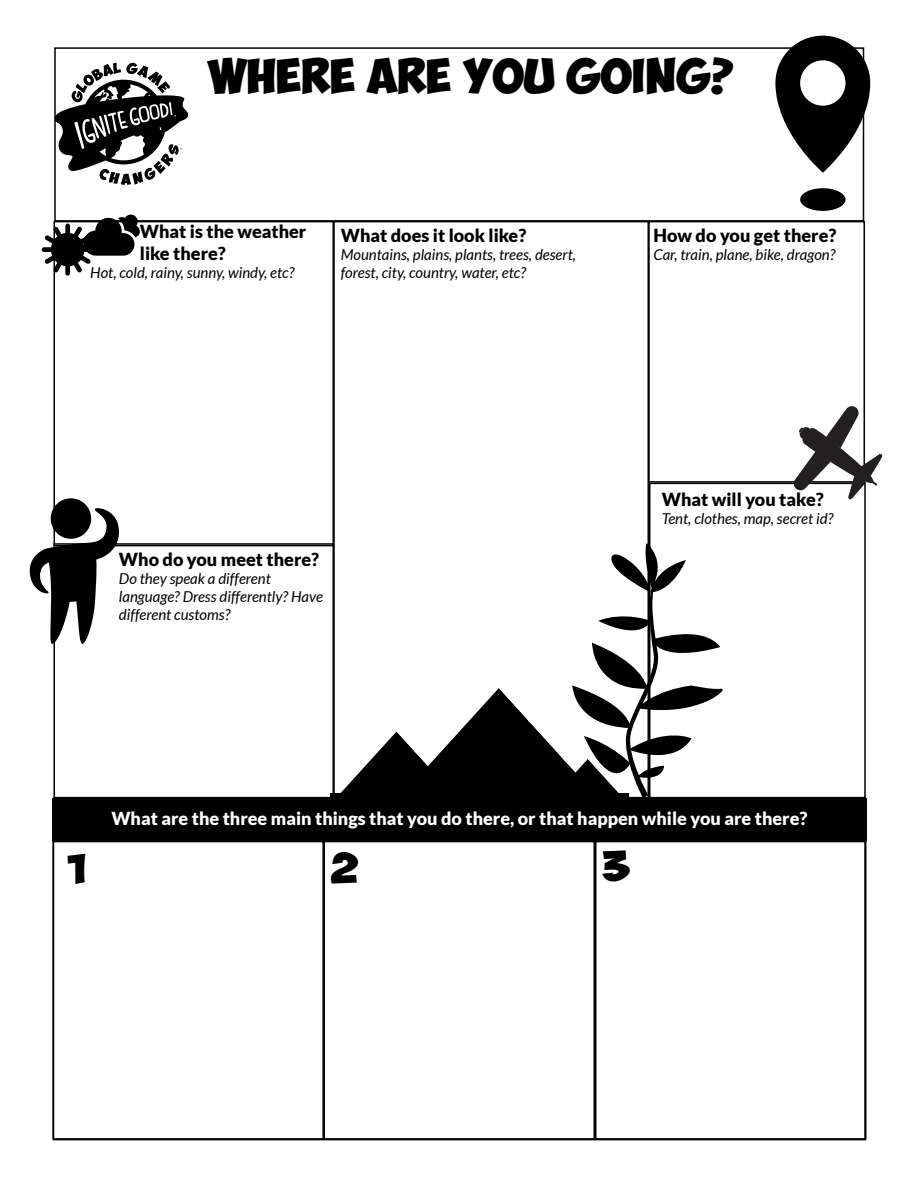
<style>
.page{position:relative;width:918px;height:1188px;background:#fff}
.page>*{position:absolute;margin:0;border:0;box-sizing:border-box;transform-origin:0 0}
.t1{font:700 34.5px "Obelix Pro";color:#000}
.t2{font:700 30px "Obelix Pro";color:#000}
.t3{font:900 18px/21.6px "Lato";color:#000}
.t4{font:900 18px "Lato";color:#fff}
.t5{font:italic 15px/18px "Lato";color:#000}
</style>
<div class="page">
<div style="left:52px;top:798px;width:815px;height:43px;background:#000"></div>
<div style="left:54px;top:47px;width:810px;height:175px;border:2px solid #000"></div>
<div style="left:54px;top:221px;width:280px;height:325px;border:2px solid #000"></div>
<div style="left:648px;top:221px;width:217px;height:262px;border:2px solid #000"></div>
<div style="left:649px;top:483px;width:217px;height:315px;border:2px solid #000"></div>
<svg style="left:42px;top:214px;width:99px;height:62px"></svg>
<svg style="left:775px;top:36px;width:95px;height:137px"></svg>
<div style="left:800px;top:188px;width:46px;height:23px;background:#000;border-radius:50%"></div>
<svg style="left:793px;top:405px;width:89px;height:94px"></svg>
<div style="left:51px;top:498px;width:40px;height:41px;background:#000;border-radius:50%"></div>
<svg style="left:30px;top:508px;width:89px;height:136px"></svg>
<div style="left:54px;top:543px;width:280px;height:255px;border:2px solid #000"></div>
<svg style="left:340px;top:543px;width:391px;height:255px"></svg>
<div style="left:330px;top:793px;width:299px;height:6px;background:#000"></div>
<div style="left:52px;top:841px;width:272px;height:299px;border:2px solid #000"></div>
<div style="left:324px;top:841px;width:271px;height:299px;border:2px solid #000"></div>
<div style="left:595px;top:841px;width:272px;height:299px;border:2px solid #000"></div>
<svg style="left:54px;top:63px;width:134px;height:122px"></svg>
<h1 class="t1" style="left:208px;top:62px;width:527px">WHERE ARE YOU GOING?</h1>
<p class="t3" style="left:140px;top:220px;width:168px">What is the weather like there?</p>
<p class="t5" style="left:90px;top:264px;width:206px">Hot, cold, rainy, sunny, windy, etc?</p>
<p class="t3" style="left:341px;top:224px;width:187px">What does it look like?</p>
<p class="t5" style="left:341px;top:246px;width:237px">Mountains, plains, plants, trees, desert, forest, city, country, water, etc?</p>
<p class="t3" style="left:654px;top:224px;width:184px">How do you get there?</p>
<p class="t5" style="left:654px;top:246px;width:183px">Car, train, plane, bike, dragon?</p>
<p class="t3" style="left:119px;top:548px;width:202px">Who do you meet there?</p>
<p class="t5" style="left:119px;top:570px;width:206px">Do they speak a different language? Dress differently? Have different customs?</p>
<p class="t3" style="left:662px;top:488px;width:163px">What will you take?</p>
<p class="t5" style="left:662px;top:510px;width:173px">Tent, clothes, map, secret id?</p>
<p class="t4" style="left:111px;top:808px;width:698px">What are the three main things that you do there, or that happen while you are there?</p>
<h2 class="t2" style="left:67px;top:856px;width:21px">1</h2>
<h2 class="t2" style="left:331px;top:855px;width:29px">2</h2>
<h2 class="t2" style="left:603px;top:854px;width:28px">3</h2>
</div>
